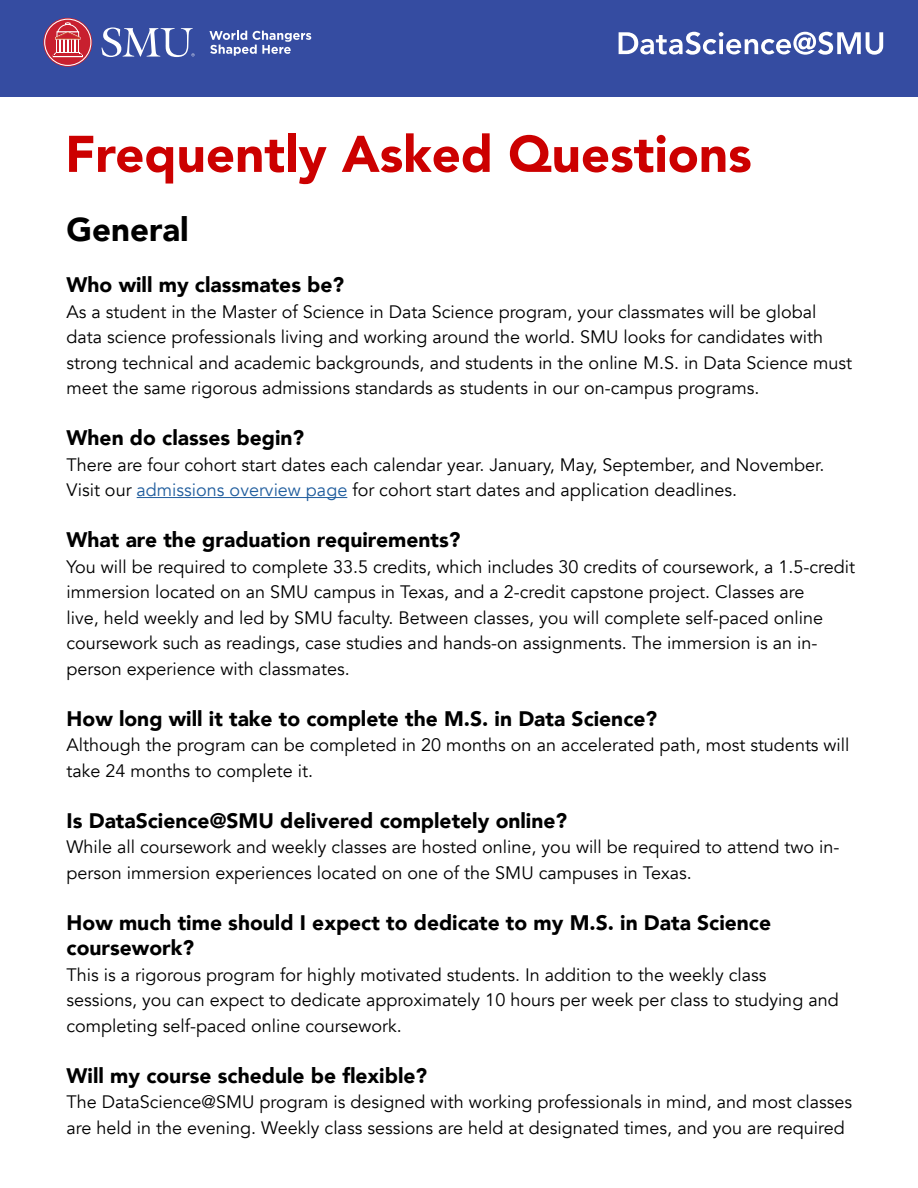
<style>
.page{position:relative;width:918px;height:1188px;background:#fff}
.page>*{position:absolute;margin:0;border:0;box-sizing:border-box;transform-origin:0 0}
.t1{font:900 51px "Avenir";color:#c00}
.t2{font:900 33px "Avenir";color:#000}
.t3{font:900 21px/25.5px "Avenir";color:#000}
.t4{font:18px/25.5px "Avenir";color:#000}
.s1{color:#215e9e}
</style>
<div class="page">
<hr style="left:137px;top:497px;width:210px;height:1px;background:#215e9e">
<div style="left:0;top:0;width:918px;height:96px;background:#354ca1"></div>
<svg style="left:619px;top:32px;width:264px;height:23px"></svg>
<svg style="left:209px;top:31px;width:102px;height:25px"></svg>
<svg style="left:101px;top:27px;width:94px;height:30px"></svg>
<svg style="left:43px;top:18px;width:49px;height:49px"></svg>
<div style="left:44px;top:19px;width:47px;height:47px;border:1px solid #fff;border-radius:50%"></div>
<svg style="left:53px;top:22px;width:30px;height:35px"></svg>
<h1 class="t1" style="left:65px;top:110px;width:688px">Frequently Asked Questions</h1>
<h2 class="t2" style="left:67px;top:201px;width:124px">General</h2>
<p class="t3" style="left:67px;top:272px;width:279px">Who will my classmates be?</p>
<p class="t4" style="left:67px;top:299px;width:787px">As a student in the Master of Science in Data Science program, your classmates will be global data science professionals living and working around the world. SMU looks for candidates with strong technical and academic backgrounds, and students in the online M.S. in Data Science must meet the same rigorous admissions standards as students in our on-campus programs.</p>
<p class="t3" style="left:67px;top:425px;width:239px">When do classes begin?</p>
<p class="t4" style="left:67px;top:452px;width:759px">There are four cohort start dates each calendar year. January, May, September, and November.<br>Visit our <span class="s1">admissions overview page</span> for cohort start dates and application deadlines.</p>
<p class="t3" style="left:67px;top:527px;width:395px">What are the graduation requirements?</p>
<p class="t4" style="left:67px;top:554px;width:790px">You will be required to complete 33.5 credits, which includes 30 credits of coursework, a 1.5-credit immersion located on an SMU campus in Texas, and a 2-credit capstone project. Classes are<br>live, held weekly and led by SMU faculty. Between classes, you will complete self-paced online coursework such as readings, case studies and hands-on assignments. The immersion is an in&shy;person experience with classmates.</p>
<p class="t3" style="left:67px;top:705px;width:592px">How long will it take to complete the M.S. in Data Science?</p>
<p class="t4" style="left:67px;top:733px;width:785px">Although the program can be completed in 20 months on an accelerated path, most students will take 24 months to complete it.</p>
<p class="t3" style="left:67px;top:807px;width:502px">Is DataScience@SMU delivered completely online?</p>
<p class="t4" style="left:67px;top:835px;width:774px">While all coursework and weekly classes are hosted online, you will be required to attend two in&shy;person immersion experiences located on one of the SMU campuses in Texas.</p>
<p class="t3" style="left:67px;top:909px;width:706px">How much time should I expect to dedicate to my M.S. in Data Science coursework?</p>
<p class="t4" style="left:67px;top:962px;width:774px">This is a rigorous program for highly motivated students. In addition to the weekly class sessions, you can expect to dedicate approximately 10 hours per week per class to studying and completing self-paced online coursework.</p>
<p class="t3" style="left:67px;top:1062px;width:362px">Will my course schedule be flexible?</p>
<p class="t4" style="left:67px;top:1090px;width:787px">The DataScience@SMU program is designed with working professionals in mind, and most classes are held in the evening. Weekly class sessions are held at designated times, and you are required</p>
</div>
